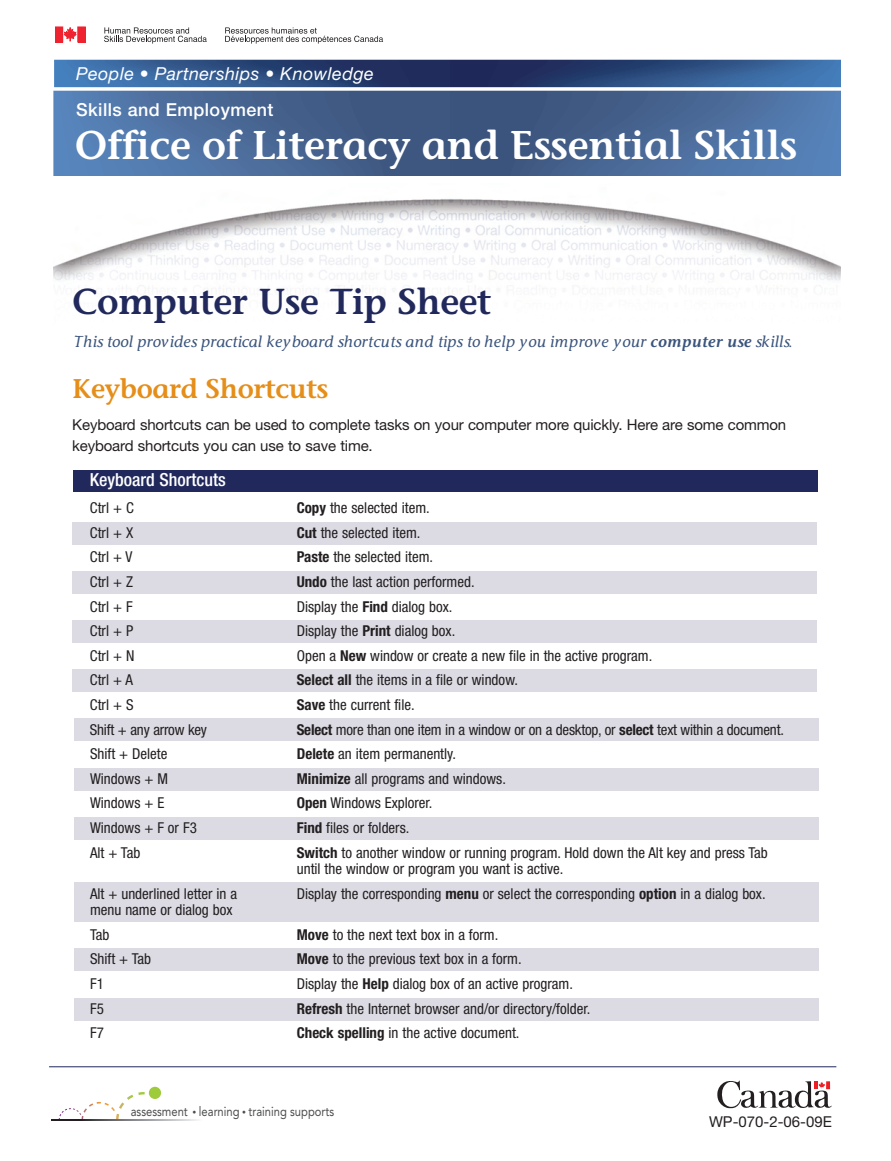
<style>
.page{position:relative;width:891px;height:1161px;background:#fff}
.page>*{position:absolute;margin:0;border:0;box-sizing:border-box;transform-origin:0 0}
.t1{font:600 40.05px "Stone Informal";letter-spacing:-.005em;color:#fff}
.t2{font:600 36px "Stone Informal";letter-spacing:-.01em;color:#21295c}
.t3{font:600 27px "Stone Informal";letter-spacing:-.01em;color:#e58e19}
.t4{font:500 condensed 18px "Helvetica Neue";color:#fff}
.t5{font:italic 17.85px "Helvetica Neue";letter-spacing:.025em;color:#fff}
.t6{font:500 17.85px "Helvetica Neue";letter-spacing:.025em;color:#fff}
.t7{font:condensed 15px/16.5px "Helvetica Neue";color:#231f20}
.t8{font:15px/21px "Helvetica Neue";letter-spacing:-.01em;color:#231f20}
.t9{font:italic 500 15px "Stone Inf";letter-spacing:-.01em;color:#3a547d}
.t10{font:13.2px "Avenir";color:#4b4c4d;scale:.85 1}
.s1{font-weight:600}
.s2{font-weight:700}
.s3{font-weight:300;font-size:8.1px}
</style>
<div class="page">
<img style="left:54px;top:199px;width:787px;height:91px">
<div style="left:73px;top:470px;width:745px;height:22px;background:#21295c"></div>
<div style="left:72px;top:621px;width:745px;height:22px;background:#dcdbe4"></div>
<div style="left:72px;top:571px;width:745px;height:22px;background:#dcdbe4"></div>
<div style="left:72px;top:522px;width:745px;height:22px;background:#dcdbe4"></div>
<div style="left:72px;top:670px;width:745px;height:22px;background:#dcdbe4"></div>
<div style="left:74px;top:817px;width:745px;height:22px;background:#dcdbe4"></div>
<div style="left:74px;top:768px;width:745px;height:22px;background:#dcdbe4"></div>
<div style="left:74px;top:719px;width:745px;height:22px;background:#dcdbe4"></div>
<div style="left:74px;top:883px;width:745px;height:39px;background:#dcdbe4"></div>
<div style="left:74px;top:948px;width:745px;height:22px;background:#dcdbe4"></div>
<div style="left:74px;top:998px;width:745px;height:22px;background:#dcdbe4"></div>
<svg style="left:54px;top:60px;width:787px;height:27px;background:#2e4e81"></svg>
<svg style="left:54px;top:91px;width:787px;height:85px;background:#486896"></svg>
<div style="left:55px;top:27px;width:8px;height:15px;background:#ee232f"></div>
<svg style="left:64px;top:28px;width:12px;height:13px"></svg>
<div style="left:78px;top:27px;width:7px;height:15px;background:#ee232f"></div>
<svg style="left:104px;top:27px;width:103px;height:17px"></svg>
<svg style="left:225px;top:27px;width:158px;height:17px"></svg>
<hr style="left:49px;top:1066px;width:787px;height:1px;background:#21295c">
<svg style="left:717px;top:1081px;width:115px;height:27px"></svg>
<svg style="left:59px;top:1092px;width:94px;height:27px"></svg>
<svg style="left:51px;top:1119px;width:147px;height:2px"></svg>
<div style="left:149px;top:1087px;width:12px;height:12px;background:#9ecb3a;border-radius:50%"></div>
<p class="t5" style="left:76px;top:67px;width:299px">People • Partnerships • Knowledge</p>
<p class="t6" style="left:76px;top:104px;width:199px">Skills and Employment</p>
<h1 class="t1" style="left:75px;top:129px;width:724px">Office of Literacy and Essential Skills</h1>
<h2 class="t2" style="left:72px;top:288px;width:420px">Computer Use Tip Sheet</h2>
<p class="t9" style="left:72px;top:333px;width:721px">This tool provides practical keyboard shortcuts and tips to help you improve your <span class="s1">computer use</span> skills.</p>
<h3 class="t3" style="left:72px;top:379px;width:257px">Keyboard Shortcuts</h3>
<p class="t8" style="left:72px;top:416px;width:715px">Keyboard shortcuts can be used to complete tasks on your computer more quickly. Here are some common keyboard shortcuts you can use to save time.</p>
<p class="t4" style="left:90px;top:473px;width:137px">Keyboard Shortcuts</p>
<p class="t7" style="left:90px;top:501px;width:45px">Ctrl + C</p>
<p class="t7" style="left:297px;top:501px;width:135px"><span class="s2">Copy</span> the selected item.</p>
<p class="t7" style="left:90px;top:526px;width:45px">Ctrl + X</p>
<p class="t7" style="left:297px;top:526px;width:125px"><span class="s2">Cut</span> the selected item.</p>
<p class="t7" style="left:90px;top:550px;width:44px">Ctrl + V</p>
<p class="t7" style="left:297px;top:550px;width:138px"><span class="s2">Paste</span> the selected item.</p>
<p class="t7" style="left:90px;top:575px;width:45px">Ctrl + Z</p>
<p class="t7" style="left:297px;top:575px;width:179px"><span class="s2">Undo</span> the last action performed.</p>
<p class="t7" style="left:90px;top:599px;width:44px">Ctrl + F</p>
<p class="t7" style="left:297px;top:599px;width:157px">Display the <span class="s2">Find</span> dialog box.</p>
<p class="t7" style="left:90px;top:624px;width:45px">Ctrl + P</p>
<p class="t7" style="left:297px;top:624px;width:160px">Display the <span class="s2">Print</span> dialog box.</p>
<p class="t7" style="left:90px;top:649px;width:46px">Ctrl + N</p>
<p class="t7" style="left:297px;top:649px;width:357px">Open a <span class="s2">New</span> window or create a new file in the active program.</p>
<p class="t7" style="left:90px;top:673px;width:45px">Ctrl + A</p>
<p class="t7" style="left:297px;top:673px;width:223px"><span class="s2">Select all</span> the items in a file or window.</p>
<p class="t7" style="left:90px;top:698px;width:45px">Ctrl + S</p>
<p class="t7" style="left:297px;top:698px;width:119px"><span class="s2">Save</span> the current file.</p>
<p class="t7" style="left:90px;top:722px;width:119px">Shift + any arrow key</p>
<p class="t7" style="left:297px;top:722px;width:489px"><span class="s2">Select</span> more than one item in a window or on a desktop, or <span class="s2">select</span> text within a document.</p>
<p class="t7" style="left:90px;top:747px;width:79px">Shift + Delete</p>
<p class="t7" style="left:297px;top:747px;width:161px"><span class="s2">Delete</span> an item permanently.</p>
<p class="t7" style="left:90px;top:772px;width:79px">Windows + M</p>
<p class="t7" style="left:297px;top:772px;width:211px"><span class="s2">Minimize</span> all programs and windows.</p>
<p class="t7" style="left:90px;top:796px;width:76px">Windows + E</p>
<p class="t7" style="left:297px;top:796px;width:137px"><span class="s2">Open</span> Windows Explorer.</p>
<p class="t7" style="left:90px;top:821px;width:108px">Windows + F or F3</p>
<p class="t7" style="left:297px;top:821px;width:114px"><span class="s2">Find</span> files or folders.</p>
<p class="t7" style="left:90px;top:845px;width:52px">Alt + Tab</p>
<p class="t7" style="left:297px;top:845px;width:473px"><span class="s2">Switch</span> to another window or running program. Hold down the Alt key and press Tab until the window or program you want is active.</p>
<p class="t7" style="left:90px;top:886px;width:149px">Alt + underlined letter in a</p>
<p class="t7" style="left:297px;top:886px;width:470px">Display the corresponding <span class="s2">menu</span> or select the corresponding <span class="s2">option</span> in a dialog box.</p>
<p class="t7" style="left:90px;top:899px;width:144px;line-height:24.6px">menu name or dialog box<br>Tab</p>
<p class="t7" style="left:297px;top:928px;width:203px"><span class="s2">Move</span> to the next text box in a form.</p>
<p class="t7" style="left:90px;top:952px;width:63px">Shift + Tab</p>
<p class="t7" style="left:297px;top:952px;width:226px"><span class="s2">Move</span> to the previous text box in a form.</p>
<p class="t7" style="left:90px;top:977px;width:15px">F1</p>
<p class="t7" style="left:297px;top:977px;width:278px">Display the <span class="s2">Help</span> dialog box of an active program.</p>
<p class="t7" style="left:90px;top:1001px;width:15px">F5</p>
<p class="t7" style="left:297px;top:1001px;width:295px"><span class="s2">Refresh</span> the Internet browser and/or directory/folder.</p>
<p class="t7" style="left:90px;top:1026px;width:15px">F7</p>
<p class="t7" style="left:297px;top:1026px;width:224px"><span class="s2">Check spelling</span> in the active document.</p>
<p class="t10" style="left:131px;top:1106px;width:241px">assessment <span class="s3">•</span> learning <span class="s3">•</span> training supports</p>
<p class="t8" style="left:709px;top:1112px;width:124px">WP-070-2-06-09E</p>
</div>
